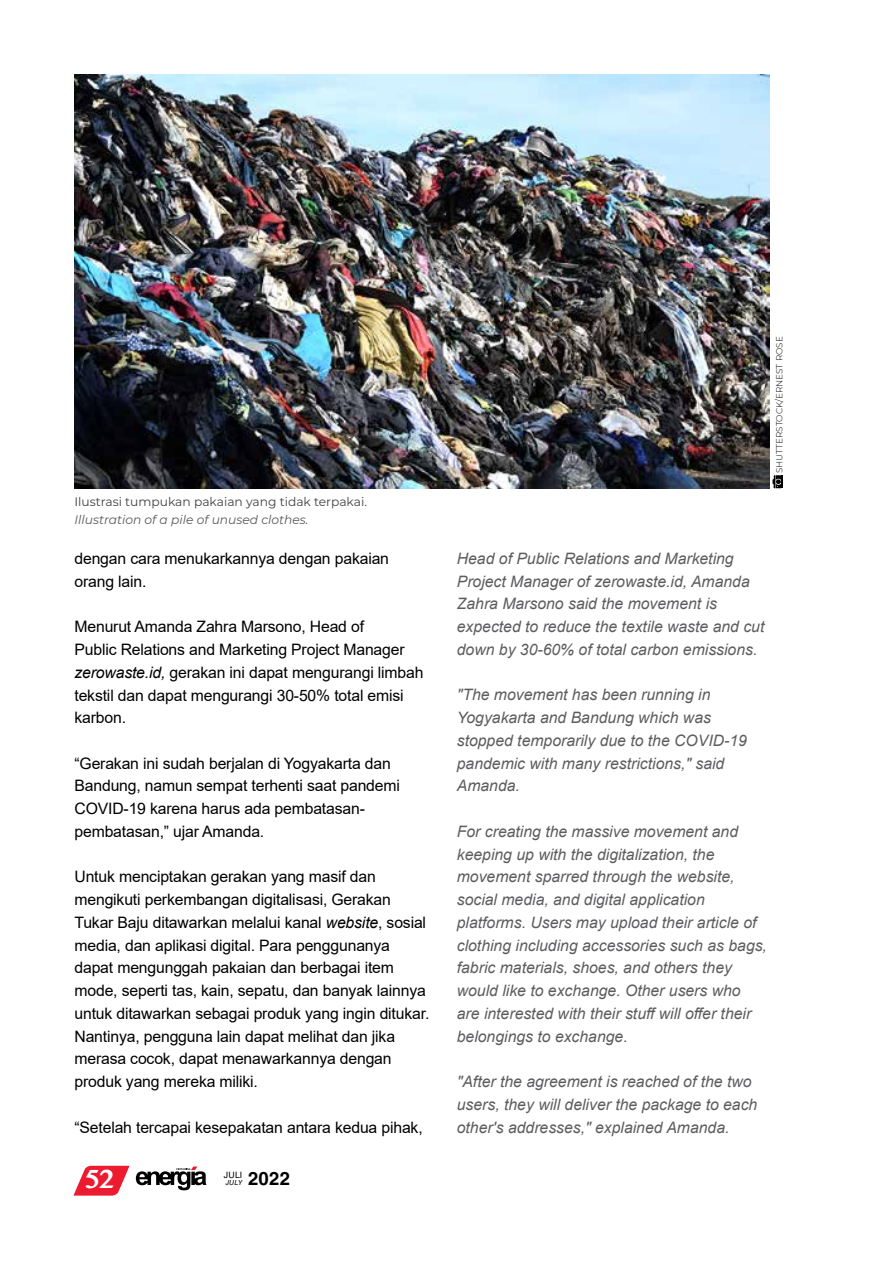
<style>
.page{position:relative;width:869px;height:1265px;background:#fff}
.page>*{position:absolute;margin:0;border:0;box-sizing:border-box;transform-origin:0 0}
.t1{font:700 26.25px "Myanmar MN";color:#fff}
.t2{font:700 18.55px "Helvetica LT Std";color:#000}
.t3{font:15.75px/22.8px "Arial";letter-spacing:-.01em;color:#000}
.t4{font:italic 15.75px/22.8px "Arial";color:#5d5d60}
.t5{font:12.25px "Montserrat";color:#414042}
.t6{font:italic 12.25px "Montserrat";color:#58595b}
.t7{font:300 8.75px "Montserrat";color:#000}
.t8{font:8.75px "Helvetica LT Std";color:#000}
.t9{font:italic 7px "Helvetica LT Std";color:#000}
.s1{font-style:italic}
</style>
<div class="page">
<svg style="left:73px;top:1166px;width:56px;height:30px"></svg>
<svg style="left:136px;top:1166px;width:70px;height:24px"></svg>
<img style="left:74px;top:74px;width:695px;height:414px">
<svg style="left:772px;top:475px;width:10px;height:13px"></svg>
<p class="t5" style="left:74px;top:494px;width:294px">Ilustrasi tumpukan pakaian yang tidak terpakai.</p>
<p class="t6" style="left:74px;top:511px;width:235px">Illustration of a pile of unused clothes.</p>
<p class="t3" style="left:74px;top:547px;width:316px">dengan cara menukarkannya dengan pakaian orang lain.</p>
<p class="t3" style="left:74px;top:615px;width:350px">Menurut Amanda Zahra Marsono, Head of<br>Public Relations and Marketing Project Manager <span class="s1">zerowaste.id,</span> gerakan ini dapat mengurangi limbah tekstil dan dapat mengurangi 30-50% total emisi karbon.</p>
<p class="t3" style="left:74px;top:752px;width:327px">“Gerakan ini sudah berjalan di Yogyakarta dan Bandung, namun sempat terhenti saat pandemi COVID-19 karena harus ada pembatasan&shy;pembatasan,” ujar Amanda.</p>
<p class="t3" style="left:74px;top:865px;width:356px">Untuk menciptakan gerakan yang masif dan mengikuti perkembangan digitalisasi, Gerakan Tukar Baju ditawarkan melalui kanal <span class="s1">website</span>, sosial media, dan aplikasi digital. Para penggunanya dapat mengunggah pakaian dan berbagai item mode, seperti tas, kain, sepatu, dan banyak lainnya untuk ditawarkan sebagai produk yang ingin ditukar.<br>Nantinya, pengguna lain dapat melihat dan jika merasa cocok, dapat menawarkannya dengan produk yang mereka miliki.</p>
<p class="t3" style="left:74px;top:1116px;width:349px">“Setelah tercapai kesepakatan antara kedua pihak,</p>
<h1 class="t1" style="left:84px;top:1164px;width:33px">52</h1>
<p class="t8" style="left:224px;top:1170px;width:20px">JULI</p>
<p class="t9" style="left:225px;top:1178px;width:18px">JULY</p>
<p class="t2" style="left:248px;top:1167px;width:43px">2022</p>
<p class="t7" style="left:773px;top:473px;width:138px;rotate:-90deg">SHUTTERSTOCK/ERNEST ROSE</p>
<p class="t4" style="left:456px;top:547px;width:309px">Head of Public Relations and Marketing Project Manager of zerowaste.id, Amanda Zahra Marsono said the movement is expected to reduce the textile waste and cut down by 30-60% of total carbon emissions.</p>
<p class="t4" style="left:456px;top:684px;width:291px">"The movement has been running in<br>Yogyakarta and Bandung which was stopped temporarily due to the COVID-19 pandemic with many restrictions," said<br>Amanda.</p>
<p class="t4" style="left:456px;top:820px;width:311px">For creating the massive movement and keeping up with the digitalization, the movement sparred through the website, social media, and digital application platforms. Users may upload their article of clothing including accessories such as bags, fabric materials, shoes, and others they would like to exchange. Other users who are interested with their stuff will offer their belongings to exchange.</p>
<p class="t4" style="left:456px;top:1070px;width:302px">"After the agreement is reached of the two users, they will deliver the package to each other's addresses," explained Amanda.</p>
</div>
